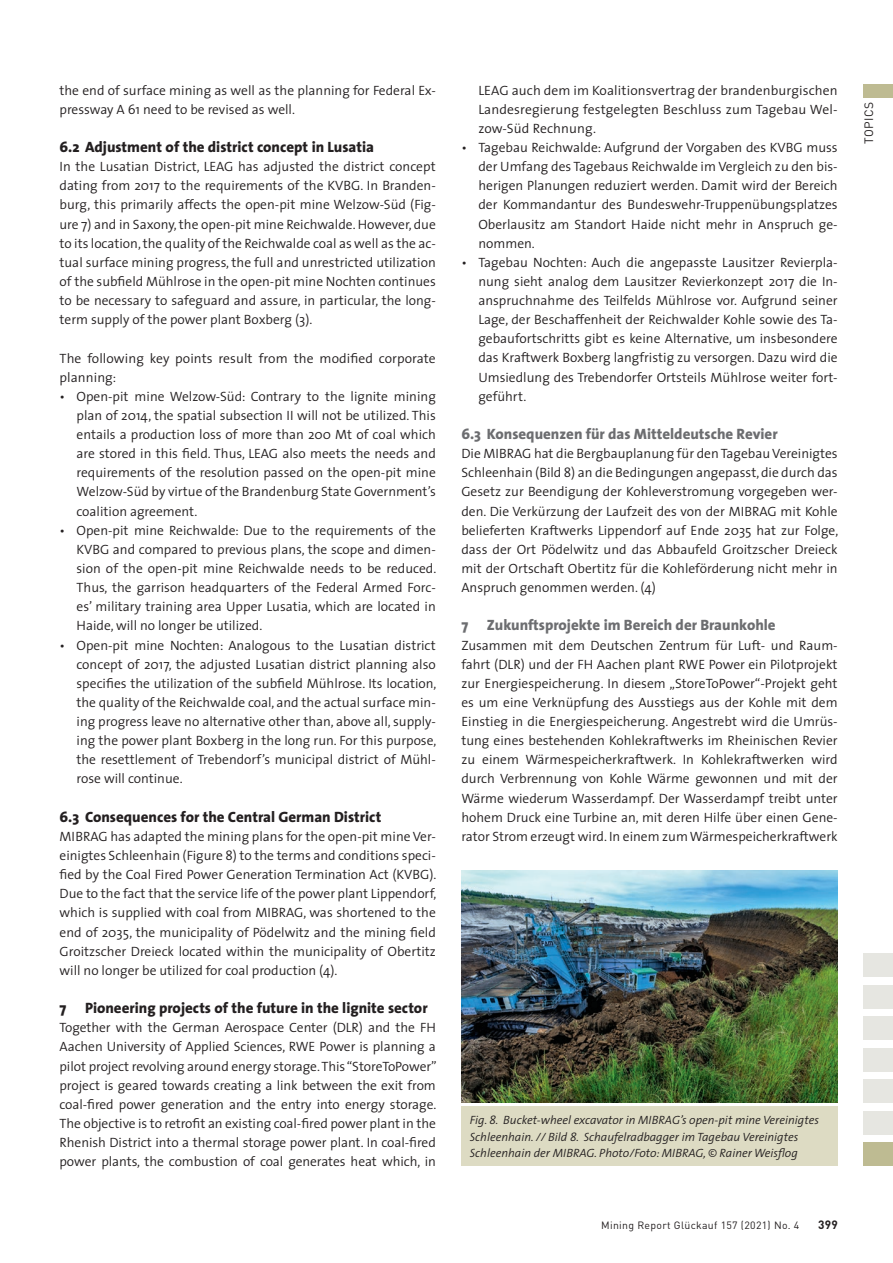
<style>
.page{position:relative;width:893px;height:1263px;background:#fff}
.page>*{position:absolute;margin:0;border:0;box-sizing:border-box;transform-origin:0 0}
.t1{font:800 15px "The Sans";color:#231f20}
.t2{font:800 15px "The Sans";color:#6c6d70}
.t3{font:300 13.5px/19.2px "The Sans";color:#231f20;text-align:justify}
.t4{font:italic 300 12px/16.5px "The Sans";color:#231f20}
.t5{font:12px "DIN";letter-spacing:.03em;color:#231f20}
.t6{font:700 12px "DIN";color:#231f20}
.t7{font:10.5px "DIN";letter-spacing:.03em;color:#231f20}
</style>
<div class="page">
<div style="left:863px;top:84px;width:30px;height:13px;background:#bebb92"></div>
<div style="left:863px;top:985px;width:30px;height:24px;background:#e6e6e1"></div>
<div style="left:863px;top:1048px;width:30px;height:24px;background:#e6e6e1"></div>
<div style="left:863px;top:1016px;width:30px;height:24px;background:#e6e6e1"></div>
<div style="left:863px;top:1079px;width:30px;height:24px;background:#e6e6e1"></div>
<div style="left:863px;top:1111px;width:30px;height:24px;background:#e6e6e1"></div>
<div style="left:863px;top:1142px;width:30px;height:24px;background:#bebb92"></div>
<div style="left:863px;top:953px;width:30px;height:24px;background:#e6e6e1"></div>
<div style="left:461px;top:1107px;width:377px;height:59px;background:#dddbc3"></div>
<img style="left:461px;top:871px;width:377px;height:232px">
<p class="t3" style="left:60px;top:80px;width:378px">the end of surface mining as well as the planning for Federal Ex&shy;pressway A 61 need to be revised as well.</p>
<p class="t1" style="left:60px;top:134px;width:316px">6.2 Adjustment of the district concept in Lusatia</p>
<p class="t3" style="left:60px;top:157px;width:378px">In the Lusatian District, LEAG has adjusted the district concept dating from 2017 to the requirements of the KVBG. In Branden&shy;burg, this primarily affects the open-pit mine Welzow-Süd (Fig&shy;ure 7) and in Saxony, the open-pit mine Reichwalde. However, due to its location, the quality of the Reichwalde coal as well as the ac&shy;tual surface mining progress, the full and unrestricted utilization of the subfield Mühlrose in the open-pit mine Nochten continues to be necessary to safeguard and assure, in particular, the long&shy;term supply of the power plant Boxberg (3).</p>
<p class="t3" style="left:60px;top:348px;width:378px">The following key points result from the modified corporate planning:</p>
<p class="t3" style="left:77px;top:386px;width:361px;text-indent:-17px">• Open-pit mine Welzow-Süd: Contrary to the lignite mining plan of 2014, the spatial subsection II will not be utilized. This entails a production loss of more than 200 Mt of coal which are stored in this field. Thus, LEAG also meets the needs and requirements of the resolution passed on the open-pit mine Welzow-Süd by virtue of the Brandenburg State Government’s coalition agreement.</p>
<p class="t3" style="left:77px;top:520px;width:361px;text-indent:-17px">• Open-pit mine Reichwalde: Due to the requirements of the KVBG and compared to previous plans, the scope and dimen&shy;sion of the open-pit mine Reichwalde needs to be reduced.<br>Thus, the garrison headquarters of the Federal Armed Forc&shy;es’ military training area Upper Lusatia, which are located in Haide, will no longer be utilized.</p>
<p class="t3" style="left:77px;top:635px;width:361px;text-indent:-17px">• Open-pit mine Nochten: Analogous to the Lusatian district concept of 2017, the adjusted Lusatian district planning also specifies the utilization of the subfield Mühlrose. Its location, the quality of the Reichwalde coal, and the actual surface min&shy;ing progress leave no alternative other than, above all, supply&shy;ing the power plant Boxberg in the long run. For this purpose, the resettlement of Trebendorf’s municipal district of Mühl&shy;rose will continue.</p>
<p class="t1" style="left:60px;top:804px;width:323px">6.3 Consequences for the Central German District</p>
<p class="t3" style="left:60px;top:826px;width:378px">MIBRAG has adapted the mining plans for the open-pit mine Ver&shy;einigtes Schleenhain (Figure 8) to the terms and conditions speci&shy;fied by the Coal Fired Power Generation Termination Act (KVBG).<br>Due to the fact that the service life of the power plant Lippendorf, which is supplied with coal from MIBRAG, was shortened to the end of 2035, the municipality of Pödelwitz and the mining field Groitzscher Dreieck located within the municipality of Obertitz will no longer be utilized for coal production (4).</p>
<p class="t1" style="left:60px;top:995px;width:370px">7 Pioneering projects of the future in the lignite sector</p>
<p class="t3" style="left:60px;top:1018px;width:379px">Together with the German Aerospace Center (DLR) and the FH Aachen University of Applied Sciences, RWE Power is planning a pilot project revolving around energy storage. This “StoreToPower” project is geared towards creating a link between the exit from coal-fired power generation and the entry into energy storage.<br>The objective is to retrofit an existing coal-fired power plant in the Rhenish District into a thermal storage power plant. In coal-fired power plants, the combustion of coal generates heat which, in</p>
<p class="t3" style="left:478px;top:80px;width:361px">LEAG auch dem im Koalitionsvertrag der brandenburgischen Landesregierung festgelegten Beschluss zum Tagebau Wel&shy;zow-Süd Rechnung.</p>
<p class="t3" style="left:478px;top:137px;width:361px;text-indent:-17px">• Tagebau Reichwalde: Aufgrund der Vorgaben des KVBG muss der Umfang des Tagebaus Reichwalde im Vergleich zu den bis&shy;herigen Planungen reduziert werden. Damit wird der Bereich der Kommandantur des Bundeswehr-Truppenübungsplatzes Oberlausitz am Standort Haide nicht mehr in Anspruch ge&shy;nommen.</p>
<p class="t3" style="left:478px;top:252px;width:361px;text-indent:-17px">• Tagebau Nochten: Auch die angepasste Lausitzer Revierpla&shy;nung sieht analog dem Lausitzer Revierkonzept 2017 die In&shy;anspruchnahme des Teilfelds Mühlrose vor. Aufgrund seiner Lage, der Beschaffenheit der Reichwalder Kohle sowie des Ta&shy;gebaufortschritts gibt es keine Alternative, um insbesondere das Kraftwerk Boxberg langfristig zu versorgen. Dazu wird die Umsiedlung des Trebendorfer Ortsteils Mühlrose weiter fort&shy;geführt.</p>
<p class="t2" style="left:461px;top:421px;width:318px">6.3 Konsequenzen für das Mitteldeutsche Revier</p>
<p class="t3" style="left:461px;top:444px;width:378px">Die MIBRAG hat die Bergbauplanung für den Tagebau Vereinigtes Schleenhain (Bild 8) an die Bedingungen angepasst, die durch das Gesetz zur Beendigung der Kohleverstromung vorgegeben wer&shy;den. Die Verkürzung der Laufzeit des von der MIBRAG mit Kohle belieferten Kraftwerks Lippendorf auf Ende 2035 hat zur Folge, dass der Ort Pödelwitz und das Abbaufeld Groitzscher Dreieck mit der Ortschaft Obertitz für die Kohleförderung nicht mehr in Anspruch genommen werden. (4)</p>
<p class="t2" style="left:461px;top:613px;width:316px">7 Zukunftsprojekte im Bereich der Braunkohle</p>
<p class="t3" style="left:461px;top:635px;width:378px">Zusammen mit dem Deutschen Zentrum für Luft- und Raum&shy;fahrt (DLR) und der FH Aachen plant RWE Power ein Pilotprojekt zur Energiespeicherung. In diesem „StoreToPower“-Projekt geht es um eine Verknüpfung des Ausstiegs aus der Kohle mit dem Einstieg in die Energiespeicherung. Angestrebt wird die Umrüs&shy;tung eines bestehenden Kohlekraftwerks im Rheinischen Revier zu einem Wärmespeicherkraftwerk. In Kohlekraftwerken wird durch Verbrennung von Kohle Wärme gewonnen und mit der Wärme wiederum Wasserdampf. Der Wasserdampf treibt unter hohem Druck eine Turbine an, mit deren Hilfe über einen Gene&shy;rator Strom erzeugt wird. In einem zum Wärmespeicherkraftwerk</p>
<p class="t4" style="left:470px;top:1112px;width:351px">Fig. 8. Bucket-wheel excavator in MIBRAG’s open-pit mine Vereinigtes<br>Schleenhain. // Bild 8. Schaufelradbagger im Tagebau Vereinigtes<br>Schleenhain der MIBRAG. Photo/Foto: MIBRAG, © Rainer Weisflog</p>
<p class="t7" style="left:601px;top:1218px;width:200px">Mining Report Glückauf 157 (2021) No. 4</p>
<p class="t6" style="left:818px;top:1217px;width:21px">399</p>
<p class="t5" style="left:861px;top:144px;width:43px;rotate:-90deg">TOPICS</p>
</div>
